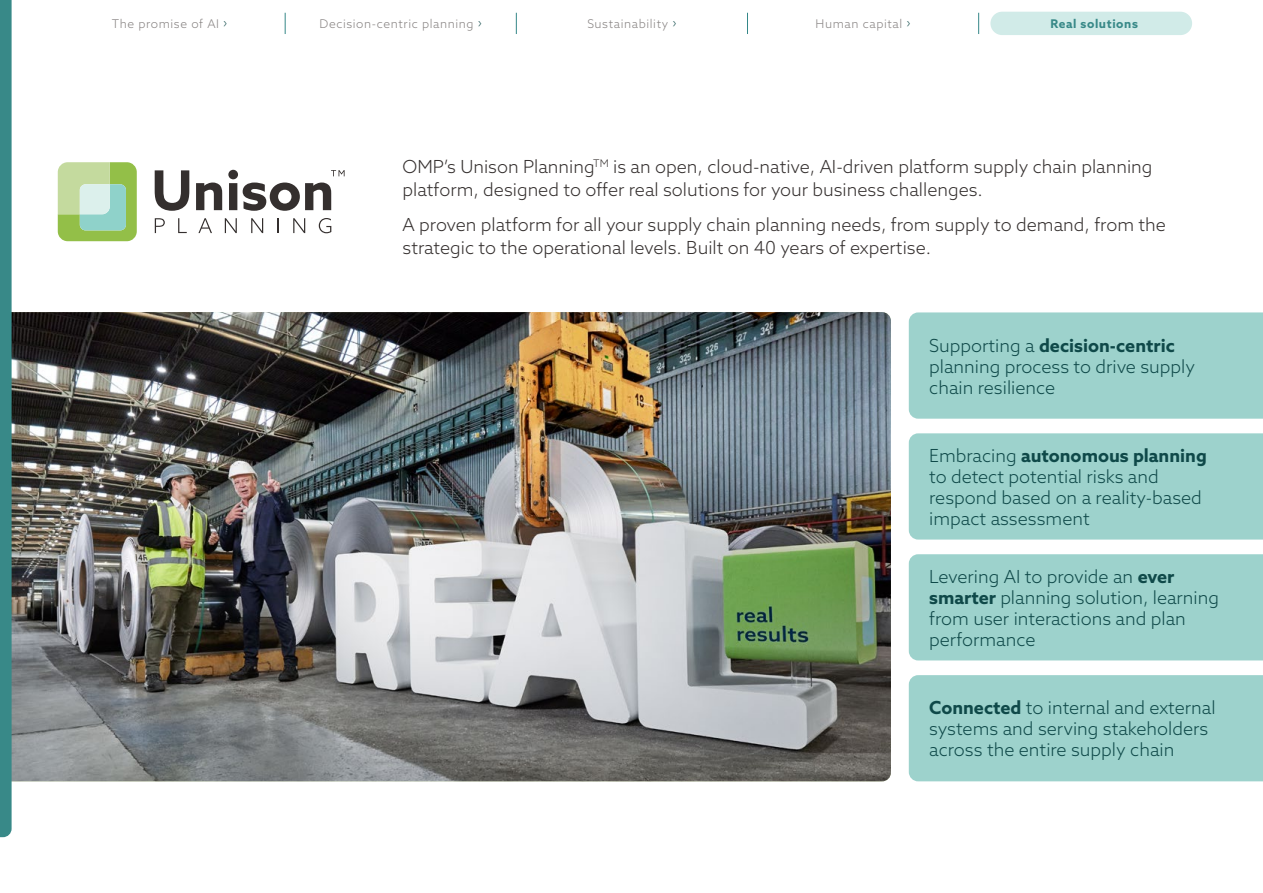
<style>
.page{position:relative;width:1263px;height:893px;background:#fff}
.page>*{position:absolute;margin:0;border:0;box-sizing:border-box;transform-origin:0 0}
.t1{font:300 18px/21px "Azo Sans";color:#0f4949}
.t2{font:300 18px/22.5px "Azo Sans";color:#342f2e}
.t3{font:300 12px "Azo Sans";letter-spacing:.05em;color:#878382}
.t4{font:700 12px "Azo Sans";letter-spacing:.05em;color:#388988}
.s1{color:#0f4949}
.s2{font-weight:700}
</style>
<div class="page">
<img style="left:12px;top:312px;width:879px;height:469px">
<div style="left:0;top:0;width:12px;height:837px;background:#388988"></div>
<svg style="left:155px;top:218px;width:10px;height:15px"></svg>
<svg style="left:178px;top:218px;width:9px;height:15px"></svg>
<svg style="left:198px;top:218px;width:14px;height:15px"></svg>
<svg style="left:225px;top:218px;width:12px;height:15px"></svg>
<svg style="left:251px;top:218px;width:12px;height:15px"></svg>
<svg style="left:278px;top:218px;width:1px;height:15px"></svg>
<svg style="left:293px;top:218px;width:12px;height:15px"></svg>
<svg style="left:319px;top:218px;width:12px;height:15px"></svg>
<svg style="left:58px;top:162px;width:79px;height:79px"></svg>
<svg style="left:155px;top:170px;width:34px;height:41px"></svg>
<svg style="left:196px;top:183px;width:26px;height:27px"></svg>
<svg style="left:228px;top:170px;width:117px;height:41px"></svg>
<div style="left:909px;top:312px;width:354px;height:107px;background:#9dd2cc"></div>
<div style="left:909px;top:433px;width:354px;height:107px;background:#9dd2cc"></div>
<div style="left:909px;top:554px;width:354px;height:106px;background:#9dd2cc"></div>
<div style="left:909px;top:675px;width:354px;height:106px;background:#9dd2cc"></div>
<div style="left:990px;top:12px;width:202px;height:23px;background:#d1ebe8;border-radius:12px"></div>
<svg style="left:285px;top:13px;width:1px;height:21px"></svg>
<svg style="left:516px;top:13px;width:1px;height:21px"></svg>
<svg style="left:747px;top:13px;width:1px;height:21px"></svg>
<svg style="left:978px;top:13px;width:1px;height:21px"></svg>
<p class="t3" style="left:112px;top:16px;width:117px">The promise of AI <span class="s1">›</span></p>
<p class="t3" style="left:320px;top:16px;width:164px">Decision-centric planning <span class="s1">›</span></p>
<p class="t3" style="left:587px;top:16px;width:91px">Sustainability <span class="s1">›</span></p>
<p class="t3" style="left:815px;top:16px;width:97px">Human capital <span class="s1">›</span></p>
<p class="t4" style="left:1050px;top:16px;width:89px">Real solutions</p>
<p class="t2" style="left:403px;top:155px;width:751px">OMP’s Unison Planning<sup>TM</sup> is an open, cloud-native, AI-driven platform supply chain planning platform, designed to offer real solutions for your business challenges.</p>
<p class="t2" style="left:403px;top:213px;width:765px">A proven platform for all your supply chain planning needs, from supply to demand, from the strategic to the operational levels. Built on 40 years of expertise.</p>
<p class="t1" style="left:929px;top:334px;width:267px">Supporting a <span class="s2">decision-centric </span>planning process to drive supply chain resilience</p>
<p class="t1" style="left:929px;top:445px;width:279px">Embracing <span class="s2">autonomous planning </span>to detect potential risks and respond based on a reality-based impact assessment</p>
<p class="t1" style="left:929px;top:566px;width:291px">Levering AI to provide an <span class="s2">ever smarter</span> planning solution, learning from user interactions and plan performance</p>
<p class="t1" style="left:929px;top:697px;width:288px"><span class="s2">Connected</span> to internal and external systems and serving stakeholders across the entire supply chain</p>
</div>
